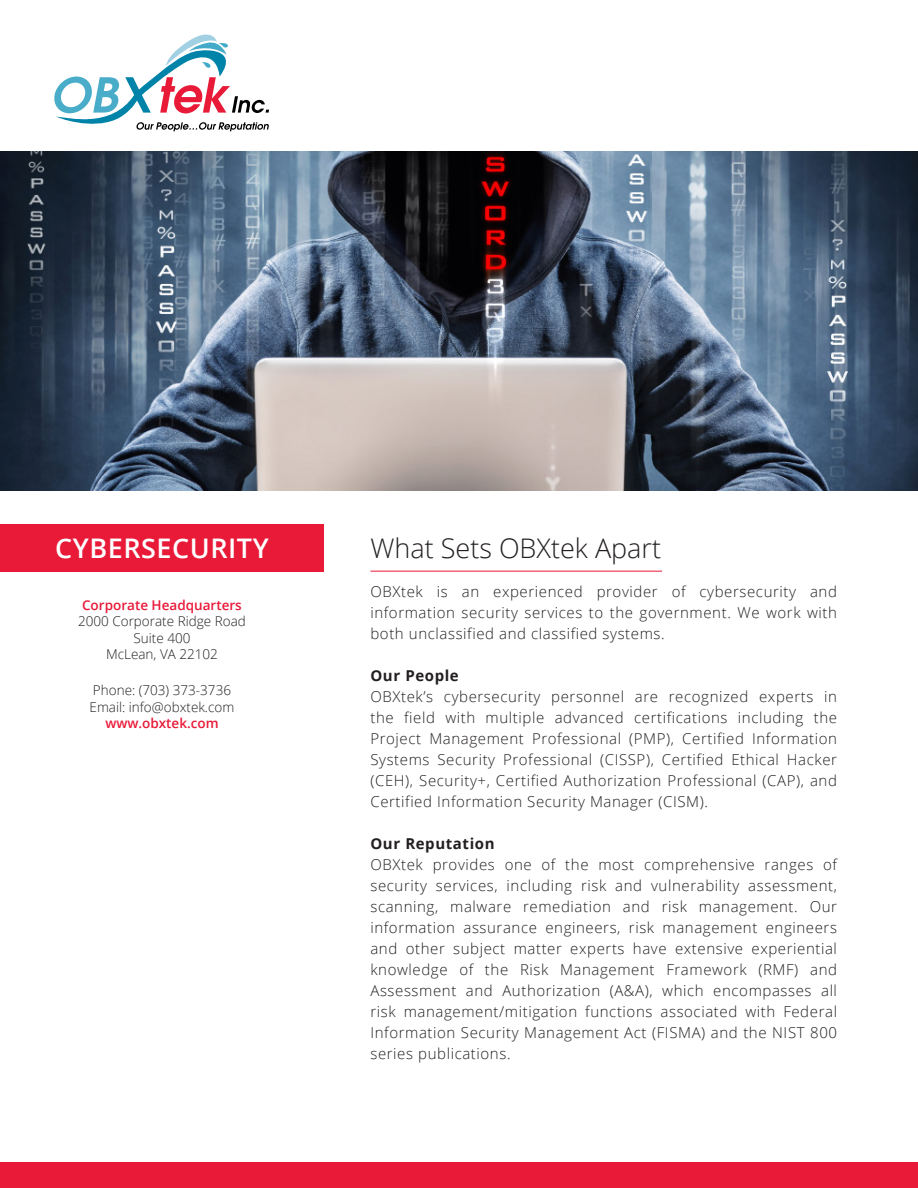
<style>
.page{position:relative;width:918px;height:1188px;background:#fff}
.page>*{position:absolute;margin:0;border:0;box-sizing:border-box;transform-origin:0 0}
.t1{font:300 27px "Open Sans";color:#231f20}
.t2{font:600 27px "Open Sans";letter-spacing:.02em;color:#fff}
.t3{font:300 15px/21px "Open Sans";letter-spacing:.04em;color:#231f20;text-align:justify}
.t4{font:700 15px "Open Sans";letter-spacing:.04em;color:#231f20}
.t5{font:300 13.5px/16.5px "Open Sans";color:#231f20;text-align:center}
.t6{font:600 13.5px "Open Sans";color:#e91938}
</style>
<div class="page">
<img style="left:0;top:151px;width:918px;height:339px">
<svg style="left:54px;top:35px;width:215px;height:96px"></svg>
<div style="left:0;top:524px;width:324px;height:47px;background:#e91938"></div>
<hr style="left:370px;top:571px;width:292px;height:1px;background:#e91938">
<div style="left:0;top:1162px;width:918px;height:26px;background:#e91938"></div>
<h1 class="t2" style="left:55px;top:530px;width:215px">CYBERSECURITY</h1>
<h1 class="t1" style="left:370px;top:529px;width:292px">What Sets OBXtek Apart</h1>
<p class="t6" style="left:82px;top:596px;width:161px">Corporate Headquarters</p>
<p class="t5" style="left:78px;top:613px;width:169px">2000 Corporate Ridge Road<br>Suite 400<br>McLean, VA 22102</p>
<p class="t5" style="left:90px;top:682px;width:146px;text-align:left">Phone: (703) 373-3736<br>Email: info@obxtek.com</p>
<p class="t6" style="left:105px;top:714px;width:115px">www.obxtek.com</p>
<p class="t3" style="left:370px;top:581px;width:468px">OBXtek is an experienced provider of cybersecurity and information security services to the government. We work with both unclassified and classified systems.</p>
<p class="t4" style="left:370px;top:665px;width:90px">Our People</p>
<p class="t3" style="left:370px;top:686px;width:468px">OBXtek’s cybersecurity personnel are recognized experts in the field with multiple advanced certifications including the Project Management Professional (PMP), Certified Information Systems Security Professional (CISSP), Certified Ethical Hacker (CEH), Security+, Certified Authorization Professional (CAP), and Certified Information Security Manager (CISM).</p>
<p class="t4" style="left:370px;top:833px;width:126px">Our Reputation</p>
<p class="t3" style="left:370px;top:854px;width:468px">OBXtek provides one of the most comprehensive ranges of security services, including risk and vulnerability assessment, scanning, malware remediation and risk management. Our information assurance engineers, risk management engineers and other subject matter experts have extensive experiential knowledge of the Risk Management Framework (RMF) and Assessment and Authorization (A&amp;A), which encompasses all risk management/mitigation functions associated with Federal Information Security Management Act (FISMA) and the NIST 800 series publications.</p>
</div>
